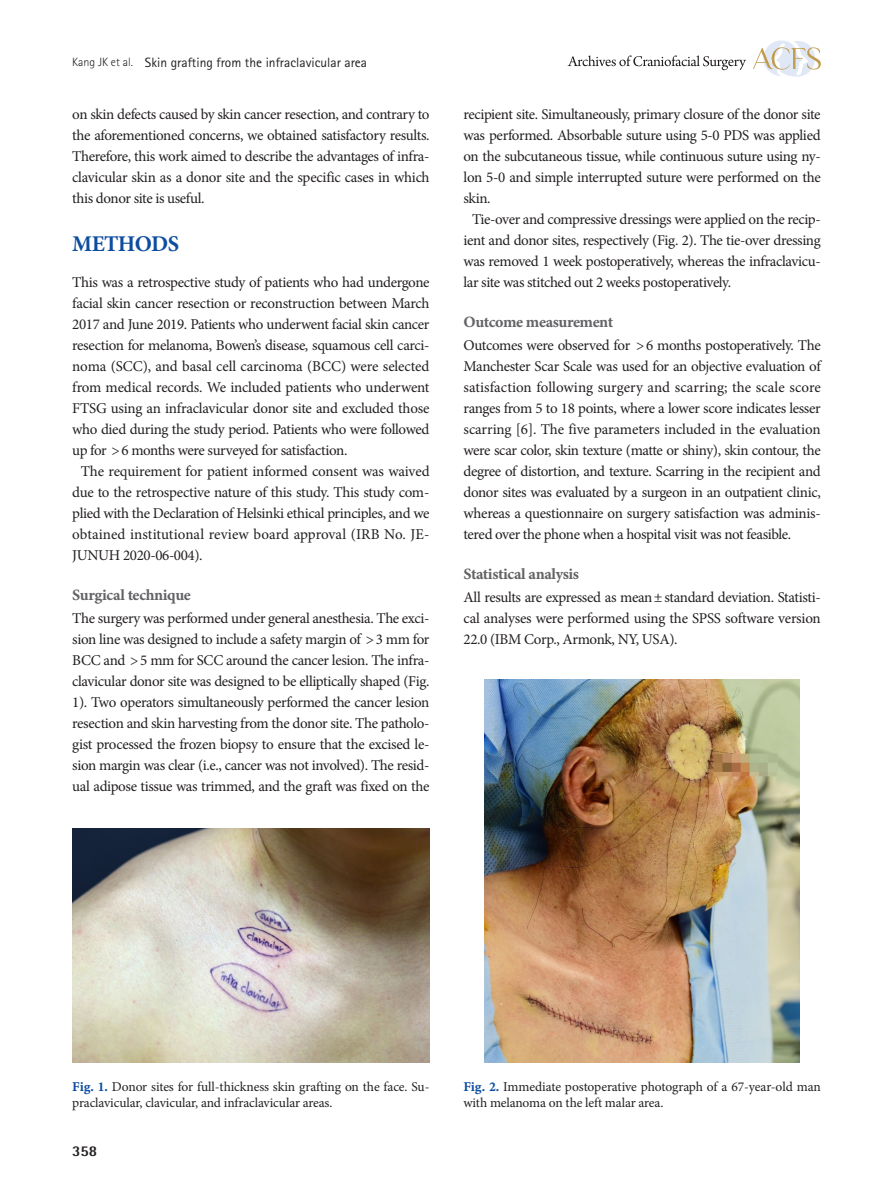
<style>
.page{position:relative;width:893px;height:1191px;background:#fff}
.page>*{position:absolute;margin:0;border:0;box-sizing:border-box;transform-origin:0 0}
.대제목{font:700 22.5px "Minion Pro";letter-spacing:-.03em;color:#0d4da1}
.중제목{font:15.75px "Minion Pro Bold Capt";letter-spacing:-.025em;color:#636366}
.본문_0{font:15px/21px "Minion Pro";letter-spacing:-.025em;color:#231f20;text-align:justify}
.본문{font:15px/21px "Minion Pro";letter-spacing:-.025em;color:#231f20;text-align:justify}
.t1{font:800 15px "Rotis Semi Sans Std";color:#231f20}
.표그림제목{font:13.5px/16.2px "Minion Pro";letter-spacing:-.01em;color:#231f20}
.t2{font:13.5px "Rotis Sans Serif Std";color:#231f20}
.s1{font-weight:300;font-size:12px}
.s2{font-family:"Minion Pro Bold Capt";color:#0d4da1}
</style>
<div class="page">
<svg style="left:753px;top:40px;width:68px;height:37px"></svg>
<svg style="left:568px;top:55px;width:178px;height:15px"></svg>
<img style="left:72px;top:829px;width:357px;height:233px">
<img style="left:485px;top:680px;width:314px;height:382px">
<p class="t2" style="left:72px;top:54px;width:296px"><span class="s1">Kang JK et al.</span> Skin grafting from the infraclavicular area</p>
<p class="본문_0" style="left:72px;top:103px;width:359px">on skin defects caused by skin cancer resection, and contrary to the aforementioned concerns, we obtained satisfactory results.<br>Therefore, this work aimed to describe the advantages of infra&shy;clavicular skin as a donor site and the specific cases in which this donor site is useful.</p>
<p class="대제목" style="left:72px;top:228px;width:108px">METHODS</p>
<p class="본문_0" style="left:72px;top:271px;width:359px">This was a retrospective study of patients who had undergone facial skin cancer resection or reconstruction between March 2017 and June 2019. Patients who underwent facial skin cancer resection for melanoma, Bowen’s disease, squamous cell carci&shy;noma (SCC), and basal cell carcinoma (BCC) were selected from medical records. We included patients who underwent FTSG using an infraclavicular donor site and excluded those who died during the study period. Patients who were followed up for &gt; 6 months were surveyed for satisfaction.</p>
<p class="본문" style="left:72px;top:460px;width:359px;text-indent:9px">The requirement for patient informed consent was waived due to the retrospective nature of this study. This study com&shy;plied with the Declaration of Helsinki ethical principles, and we obtained institutional review board approval (IRB No. JE-JUNUH 2020-06-004).</p>
<p class="중제목" style="left:72px;top:584px;width:120px">Surgical technique</p>
<p class="본문_0" style="left:72px;top:607px;width:359px">The surgery was performed under general anesthesia. The exci&shy;sion line was designed to include a safety margin of &gt; 3 mm for BCC and &gt; 5 mm for SCC around the cancer lesion. The infra&shy;clavicular donor site was designed to be elliptically shaped (Fig.<br>1). Two operators simultaneously performed the cancer lesion resection and skin harvesting from the donor site. The patholo&shy;gist processed the frozen biopsy to ensure that the excised le&shy;sion margin was clear (i.e., cancer was not involved). The resid&shy;ual adipose tissue was trimmed, and the graft was fixed on the</p>
<p class="본문_0" style="left:463px;top:103px;width:359px">recipient site. Simultaneously, primary closure of the donor site was performed. Absorbable suture using 5-0 PDS was applied on the subcutaneous tissue, while continuous suture using ny&shy;lon 5-0 and simple interrupted suture were performed on the skin.</p>
<p class="본문" style="left:463px;top:208px;width:359px;text-indent:9px">Tie-over and compressive dressings were applied on the recip&shy;ient and donor sites, respectively (Fig. 2). The tie-over dressing was removed 1 week postoperatively, whereas the infraclavicu&shy;lar site was stitched out 2 weeks postoperatively.</p>
<p class="중제목" style="left:463px;top:311px;width:151px">Outcome measurement</p>
<p class="본문_0" style="left:463px;top:334px;width:359px">Outcomes were observed for &gt; 6 months postoperatively. The Manchester Scar Scale was used for an objective evaluation of satisfaction following surgery and scarring; the scale score ranges from 5 to 18 points, where a lower score indicates lesser scarring [6]. The five parameters included in the evaluation were scar color, skin texture (matte or shiny), skin contour, the degree of distortion, and texture. Scarring in the recipient and donor sites was evaluated by a surgeon in an outpatient clinic, whereas a questionnaire on surgery satisfaction was adminis&shy;tered over the phone when a hospital visit was not feasible.</p>
<p class="중제목" style="left:463px;top:563px;width:117px">Statistical analysis</p>
<p class="본문_0" style="left:463px;top:586px;width:359px">All results are expressed as mean± standard deviation. Statisti&shy;cal analyses were performed using the SPSS software version 22.0 (IBM Corp., Armonk, NY, USA).</p>
<p class="표그림제목" style="left:72px;top:1078px;width:359px"><span class="s2">Fig. 1.</span> Donor sites for full-thickness skin grafting on the face. Su&shy;praclavicular, clavicular, and infraclavicular areas.</p>
<p class="표그림제목" style="left:463px;top:1078px;width:359px"><span class="s2">Fig. 2.</span> Immediate postoperative photograph of a 67-year-old man with melanoma on the left malar area.</p>
<p class="t1" style="left:72px;top:1141px;width:27px">358</p>
</div>
